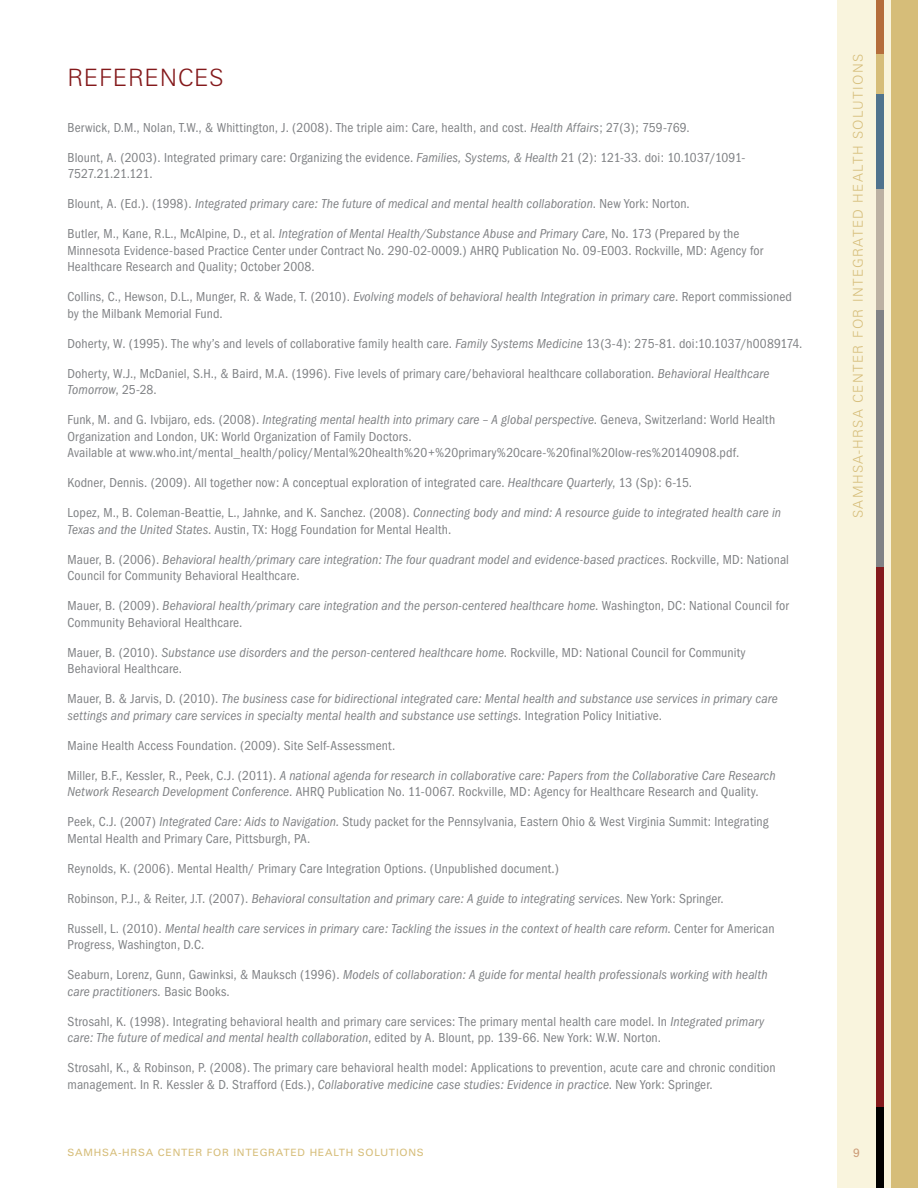
<style>
.page{position:relative;width:918px;height:1188px;background:#fff}
.page>*{position:absolute;margin:0;border:0;box-sizing:border-box;transform-origin:0 0}
.t1{font:300 24px "Zurich BT";color:#84191b}
.t2{font:condensed 13.5px/16.5px "Franklin Gothic";letter-spacing:.01em;color:#808285}
.t3{font:italic condensed 13.5px/16.5px "Franklin Gothic";letter-spacing:.01em;color:#808285}
.t4{font:300 13.5px "Zurich BT";letter-spacing:.1em;color:#d6bd79}
.t5{font:12px "Zurich BT";color:#cd9d78}
.t6{font:10.05px "Zurich BT";letter-spacing:.075em;color:#d6bd79;scale:1.04 1}
.s1{font-style:italic}
.s2{font-style:normal}
</style>
<div class="page">
<div style="left:837px;top:0;width:81px;height:1188px;background:#f9f4dd"></div>
<div style="left:891px;top:0;width:27px;height:1188px;background:#d6bd79"></div>
<div style="left:877px;top:567px;width:7px;height:540px;background:#84191b"></div>
<div style="left:877px;top:1107px;width:7px;height:81px;background:#000"></div>
<div style="left:877px;top:0;width:7px;height:54px;background:#b56d3a"></div>
<div style="left:877px;top:54px;width:7px;height:40px;background:#d6bd79"></div>
<div style="left:877px;top:94px;width:7px;height:95px;background:#50738d"></div>
<div style="left:877px;top:189px;width:7px;height:121px;background:#bbb1a2"></div>
<div style="left:877px;top:310px;width:7px;height:257px;background:#808285"></div>
<h1 class="t1" style="left:68px;top:63px;width:62px">REFERENCES</h1>
<p class="t2" style="left:68px;top:119px;width:624px">Berwick, D.M., Nolan, T.W., &amp; Whittington, J. (2008). The triple aim: Care, health, and cost. <span class="s1">Health Affairs</span>; 27(3); 759-769.</p>
<p class="t2" style="left:68px;top:149px;width:679px">Blount, A. (2003). Integrated primary care: Organizing the evidence. <span class="s1">Families, Systems, &amp; Health</span> 21 (2): 121-33. doi: 10.1037/1091-<br>7527.21.21.121.</p>
<p class="t3" style="left:68px;top:196px;width:624px"><span class="s2">Blount, A. (Ed.). (1998).</span> Integrated primary care: The future of medical and mental health collaboration<span class="s2">. New York: Norton.</span></p>
<p class="t2" style="left:68px;top:226px;width:697px">Butler, M., Kane, R.L., McAlpine, D., et al. <span class="s1">Integration of Mental Health/Substance Abuse and Primary Care</span>, No. 173 (Prepared by the<br>Minnesota Evidence-based Practice Center under Contract No. 290-02-0009.) AHRQ Publication No. 09-E003. Rockville, MD: Agency for<br>Healthcare Research and Quality; October 2008.</p>
<p class="t2" style="left:68px;top:289px;width:726px">Collins, C., Hewson, D.L., Munger, R. &amp; Wade, T. (2010). <span class="s1">Evolving models of behavioral health Integration in primary care</span>. Report commissioned by the Milbank Memorial Fund.</p>
<p class="t2" style="left:68px;top:335px;width:737px">Doherty, W. (1995). The why’s and levels of collaborative family health care. <span class="s1">Family Systems Medicine</span> 13(3-4): 275-81. doi:10.1037/h0089174.</p>
<p class="t2" style="left:68px;top:365px;width:703px">Doherty, W.J., McDaniel, S.H., &amp; Baird, M.A. (1996). Five levels of primary care/behavioral healthcare collaboration. <span class="s1">Behavioral Healthcare<br>Tomorrow</span>, 25-28.</p>
<p class="t2" style="left:68px;top:411px;width:709px">Funk, M. and G. Ivbijaro, eds. (2008). <span class="s1">Integrating mental health into primary care – A global perspective</span>. Geneva, Switzerland: World Health<br>Organization and London, UK: World Organization of Family Doctors.<br>Available at www.who.int/mental_health/policy/Mental%20health%20+%20primary%20care-%20final%20low-res%20140908.pdf.</p>
<p class="t2" style="left:68px;top:474px;width:626px">Kodner, Dennis. (2009). All together now: A conceptual exploration of integrated care. <span class="s1">Healthcare Quarterly</span>, 13 (Sp): 6-15.</p>
<p class="t2" style="left:68px;top:504px;width:715px">Lopez, M., B. Coleman-Beattie, L., Jahnke, and K. Sanchez. (2008). <span class="s1">Connecting body and mind: A resource guide to integrated health care in<br>Texas and the United States</span>. Austin, TX: Hogg Foundation for Mental Health.</p>
<p class="t3" style="left:68px;top:551px;width:723px"><span class="s2">Mauer, B. (2006).</span> Behavioral health/primary care integration: The four quadrant model and evidence-based practices<span class="s2">. Rockville, MD: National<br>Council for Community Behavioral Healthcare.</span></p>
<p class="t2" style="left:68px;top:597px;width:723px">Mauer, B. (2009). <span class="s1">Behavioral health/primary care integration and the person-centered healthcare home</span>. Washington, DC: National Council for<br>Community Behavioral Healthcare.</p>
<p class="t2" style="left:68px;top:644px;width:680px">Mauer, B. (2010). <span class="s1">Substance use disorders and the person-centered healthcare home</span>. Rockville, MD: National Council for Community<br>Behavioral Healthcare.</p>
<p class="t3" style="left:68px;top:690px;width:712px"><span class="s2">Mauer, B. &amp; Jarvis, D. (2010).</span> The business case for bidirectional integrated care: Mental health and substance use services in primary care settings and primary care services in specialty mental health and substance use settings<span class="s2">. Integration Policy Initiative.</span></p>
<p class="t2" style="left:68px;top:737px;width:329px">Maine Health Access Foundation. (2009). Site Self-Assessment.</p>
<p class="t3" style="left:68px;top:767px;width:710px"><span class="s2">Miller, B.F., Kessler, R., Peek, C.J. (2011).</span> A national agenda for research in collaborative care: Papers from the Collaborative Care Research<br>Network Research Development Conference<span class="s2">. AHRQ Publication No. 11-0067. Rockville, MD: Agency for Healthcare Research and Quality.</span></p>
<p class="t2" style="left:68px;top:813px;width:703px">Peek, C.J. (2007) <span class="s1">Integrated Care: Aids to Navigation.</span> Study packet for the Pennsylvania, Eastern Ohio &amp; West Virginia Summit: Integrating<br>Mental Health and Primary Care, Pittsburgh, PA.</p>
<p class="t2" style="left:68px;top:860px;width:493px">Reynolds, K. (2006). Mental Health/ Primary Care Integration Options. (Unpublished document.)</p>
<p class="t3" style="left:68px;top:890px;width:658px"><span class="s2">Robinson, P.J., &amp; Reiter, J.T. (2007).</span> Behavioral consultation and primary care: A guide to integrating services<span class="s2">. New York: Springer.</span></p>
<p class="t3" style="left:68px;top:920px;width:709px"><span class="s2">Russell, L. (2010).</span> Mental health care services in primary care: Tackling the issues in the context of health care reform<span class="s2">. Center for American<br>Progress, Washington, D.C.</span></p>
<p class="t3" style="left:68px;top:966px;width:702px"><span class="s2">Seaburn, Lorenz, Gunn, Gawinksi, &amp; Mauksch (1996).</span> Models of collaboration: A guide for mental health professionals working with health care practitioners. <span class="s2">Basic Books.</span></p>
<p class="t2" style="left:68px;top:1013px;width:698px">Strosahl, K. (1998). Integrating behavioral health and primary care services: The primary mental health care model. In <span class="s1">Integrated primary care: The future of medical and mental health collaboration</span>, edited by A. Blount, pp. 139-66. New York: W.W. Norton.</p>
<p class="t2" style="left:68px;top:1059px;width:710px">Strosahl, K., &amp; Robinson, P. (2008). The primary care behavioral health model: Applications to prevention, acute care and chronic condition management. In R. Kessler &amp; D. Strafford (Eds.), <span class="s1">Collaborative medicine case studies: Evidence in practice</span>. New York: Springer.</p>
<p class="t4" style="left:850px;top:518px;width:464px;rotate:-90deg">SAMHSA-HRSA Center for Integrated Health Soluti ons</p>
<p class="t6" style="left:68px;top:1146px;width:344px">SAMHSA-HRSA CENTER FOR INTEGRATED HEALTH SOLUTIONS</p>
<p class="t5" style="left:853px;top:1145px;width:8px">9</p>
</div>
